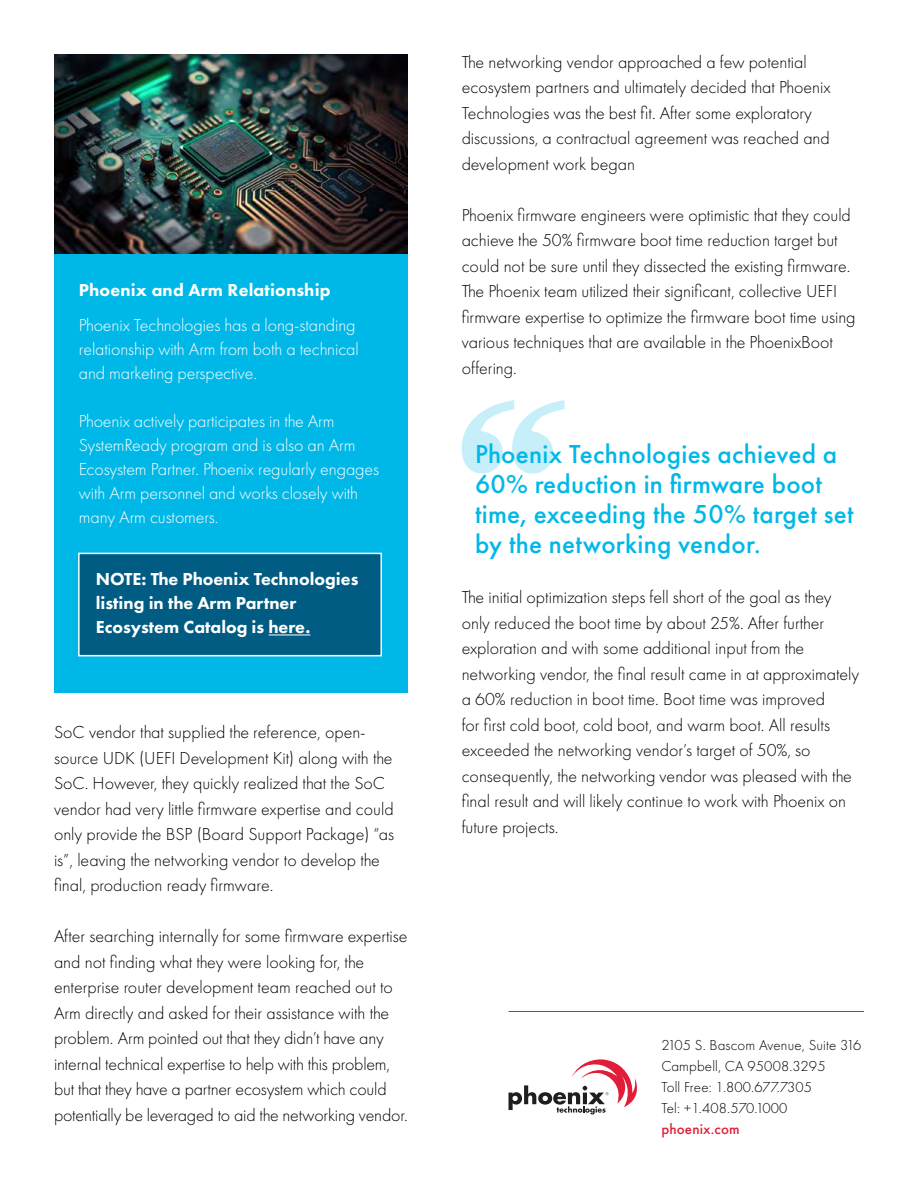
<style>
.page{position:relative;width:918px;height:1188px;background:#fff}
.page>*{position:absolute;margin:0;border:0;box-sizing:border-box;transform-origin:0 0}
.t1{font:500 27px/30px "Futura PT";letter-spacing:.01em;color:#00b8e7}
.t2{font:300 18px/25.5px "Futura PT";color:#000}
.t3{font:300 18px/24px "Futura PT";letter-spacing:-.005em;color:#fff}
.t4{font:800 18px/24px "Futura PT";color:#fff}
.t5{font:300 15px/21px "Futura PT";letter-spacing:.01em;color:#000}
.t6{font:500 15px "Futura PT";letter-spacing:.01em;color:#e01e38}
</style>
<div class="page">
<svg style="left:509px;top:1059px;width:128px;height:55px"></svg>
<div style="left:54px;top:54px;width:354px;height:638px;background:#00b8e7"></div>
<img style="left:54px;top:54px;width:354px;height:200px">
<hr style="left:508px;top:1011px;width:356px;height:1px;background:#e01e38">
<div style="left:78px;top:553px;width:304px;height:103px;background:#005c83;border:2px solid #fff"></div>
<hr style="left:269px;top:635px;width:41px;height:1px;background:#fff">
<svg style="left:462px;top:400px;width:103px;height:74px"></svg>
<p class="t4" style="left:79px;top:278px;width:253px">Phoenix and Arm Relationship</p>
<p class="t3" style="left:79px;top:314px;width:281px">Phoenix Technologies has a long-standing relationship with Arm from both a technical and marketing perspective.</p>
<p class="t3" style="left:79px;top:410px;width:302px">Phoenix actively participates in the Arm SystemReady program and is also an Arm Ecosystem Partner. Phoenix regularly engages with Arm personnel and works closely with many Arm customers.</p>
<p class="t4" style="left:96px;top:567px;width:264px">NOTE: The Phoenix Technologies listing in the Arm Partner<br>Ecosystem Catalog is here.</p>
<p class="t2" style="left:54px;top:720px;width:342px">SoC vendor that supplied the reference, open&shy;source UDK (UEFI Development Kit) along with the SoC. However, they quickly realized that the SoC vendor had very little firmware expertise and could only provide the BSP (Board Support Package) “as is”, leaving the networking vendor to develop the final, production ready firmware.</p>
<p class="t2" style="left:54px;top:924px;width:355px">After searching internally for some firmware expertise and not finding what they were looking for, the enterprise router development team reached out to Arm directly and asked for their assistance with the problem. Arm pointed out that they didn’t have any internal technical expertise to help with this problem, but that they have a partner ecosystem which could potentially be leveraged to aid the networking vendor.</p>
<p class="t2" style="left:462px;top:49px;width:371px">The networking vendor approached a few potential ecosystem partners and ultimately decided that Phoenix Technologies was the best fit. After some exploratory discussions, a contractual agreement was reached and development work began</p>
<p class="t2" style="left:462px;top:202px;width:395px">Phoenix firmware engineers were optimistic that they could achieve the 50% firmware boot time reduction target but could not be sure until they dissected the existing firmware.<br>The Phoenix team utilized their significant, collective UEFI firmware expertise to optimize the firmware boot time using various techniques that are available in the PhoenixBoot offering.</p>
<h1 class="t1" style="left:475px;top:439px;width:380px">Phoenix Technologies achieved a<br>60% reduction in firmware boot time, exceeding the 50% target set by the networking vendor.</h1>
<p class="t2" style="left:462px;top:585px;width:399px">The initial optimization steps fell short of the goal as they only reduced the boot time by about 25%. After further exploration and with some additional input from the networking vendor, the final result came in at approximately a 60% reduction in boot time. Boot time was improved<br>for first cold boot, cold boot, and warm boot. All results exceeded the networking vendor’s target of 50%, so consequently, the networking vendor was pleased with the final result and will likely continue to work with Phoenix on future projects.</p>
<p class="t5" style="left:662px;top:1034px;width:201px">2105 S. Bascom Avenue, Suite 316<br>Campbell, CA 95008.3295<br>Toll Free: 1.800.677.7305<br>Tel: +1.408.570.1000</p>
<p class="t6" style="left:662px;top:1119px;width:80px">phoenix.com</p>
</div>
